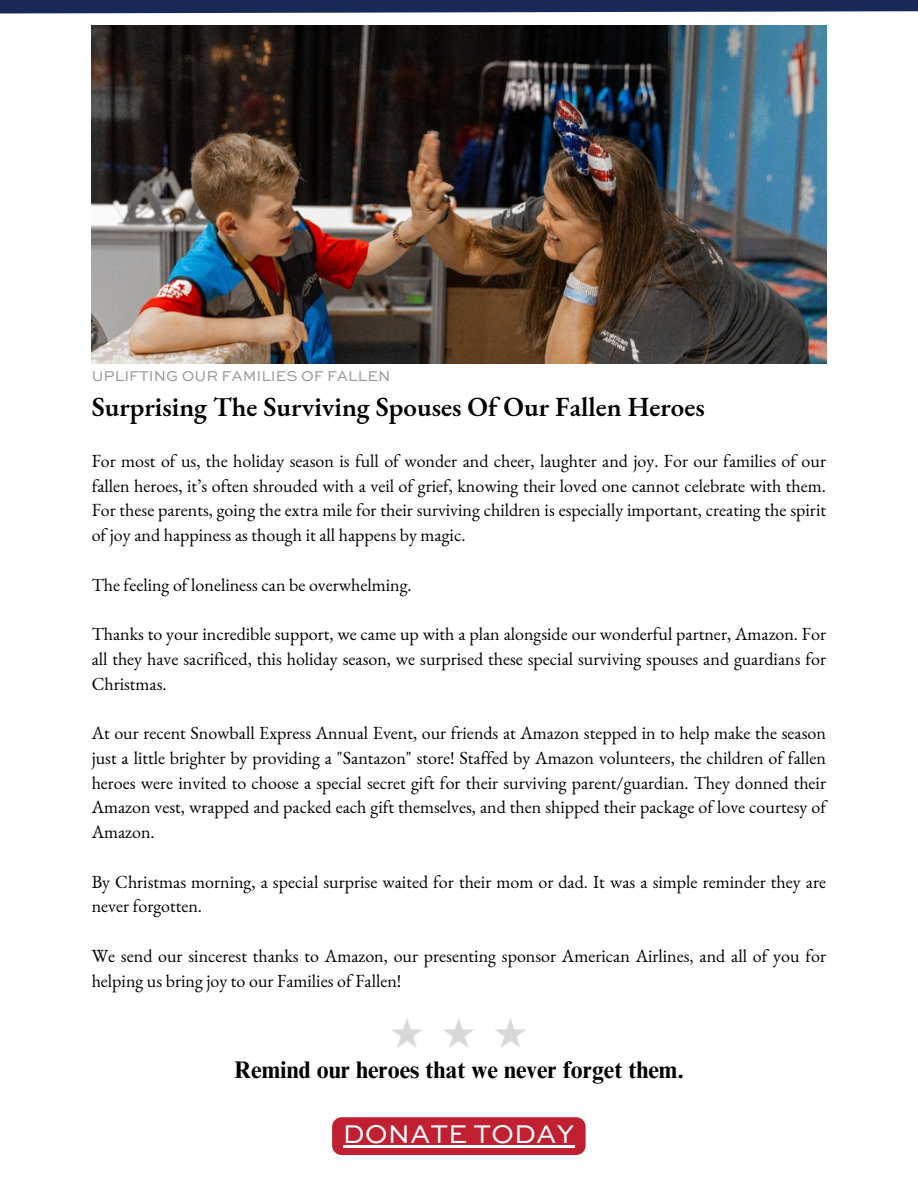
<style>
.page{position:relative;width:918px;height:1188px;background:#fff}
.page>*{position:absolute;margin:0;border:0;box-sizing:border-box;transform-origin:0 0}
.t1{font:600 27px "EB Garamond";color:#000}
.t2{font:27px "Sweet Sans Pro";color:#fff}
.t3{font:700 24px "Times NRMT Pro";color:#000}
.t4{font:18px/24.8px "EB Garamond";color:#000;text-align:justify}
.t5{font:15px "Sweet Sans Pro";color:#999a9c}
</style>
<div class="page">
<svg style="left:0;top:0;width:918px;height:14px;background:#33416a"></svg>
<img style="left:392px;top:1018px;width:134px;height:29px">
<img style="left:92px;top:25px;width:734px;height:339px">
<div style="left:332px;top:1117px;width:254px;height:38px;background:#c12033"></div>
<hr style="left:343px;top:1145px;width:232px;height:2px;background:#fff">
<p class="t5" style="left:92px;top:370px;width:300px">UPLIFTING OUR FAMILIES OF FALLEN</p>
<h1 class="t1" style="left:92px;top:389px;width:615px">Surprising The Surviving Spouses Of Our Fallen Heroes</h1>
<p class="t4" style="left:92px;top:448px;width:736px">For most of us, the holiday season is full of wonder and cheer, laughter and joy. For our families of our fallen heroes, it’s often shrouded with a veil of grief, knowing their loved one cannot celebrate with them.<br>For these parents, going the extra mile for their surviving children is especially important, creating the spirit of joy and happiness as though it all happens by magic.</p>
<p class="t4" style="left:92px;top:572px;width:322px">The feeling of loneliness can be overwhelming.</p>
<p class="t4" style="left:92px;top:621px;width:736px">Thanks to your incredible support, we came up with a plan alongside our wonderful partner, Amazon. For all they have sacrificed, this holiday season, we surprised these special surviving spouses and guardians for Christmas.</p>
<p class="t4" style="left:92px;top:720px;width:736px">At our recent Snowball Express Annual Event, our friends at Amazon stepped in to help make the season just a little brighter by providing a "Santazon" store! Staffed by Amazon volunteers, the children of fallen heroes were invited to choose a special secret gift for their surviving parent/guardian. They donned their Amazon vest, wrapped and packed each gift themselves, and then shipped their package of love courtesy of Amazon.</p>
<p class="t4" style="left:92px;top:869px;width:736px">By Christmas morning, a special surprise waited for their mom or dad. It was a simple reminder they are never forgotten.</p>
<p class="t4" style="left:92px;top:943px;width:736px">We send our sincerest thanks to Amazon, our presenting sponsor American Airlines, and all of you for helping us bring joy to our Families of Fallen!</p>
<h2 class="t3" style="left:234px;top:1061px;width:451px">Remind our heroes that we never forget them.</h2>
<h1 class="t2" style="left:343px;top:1122px;width:233px">DONATE TODAY</h1>
</div>
